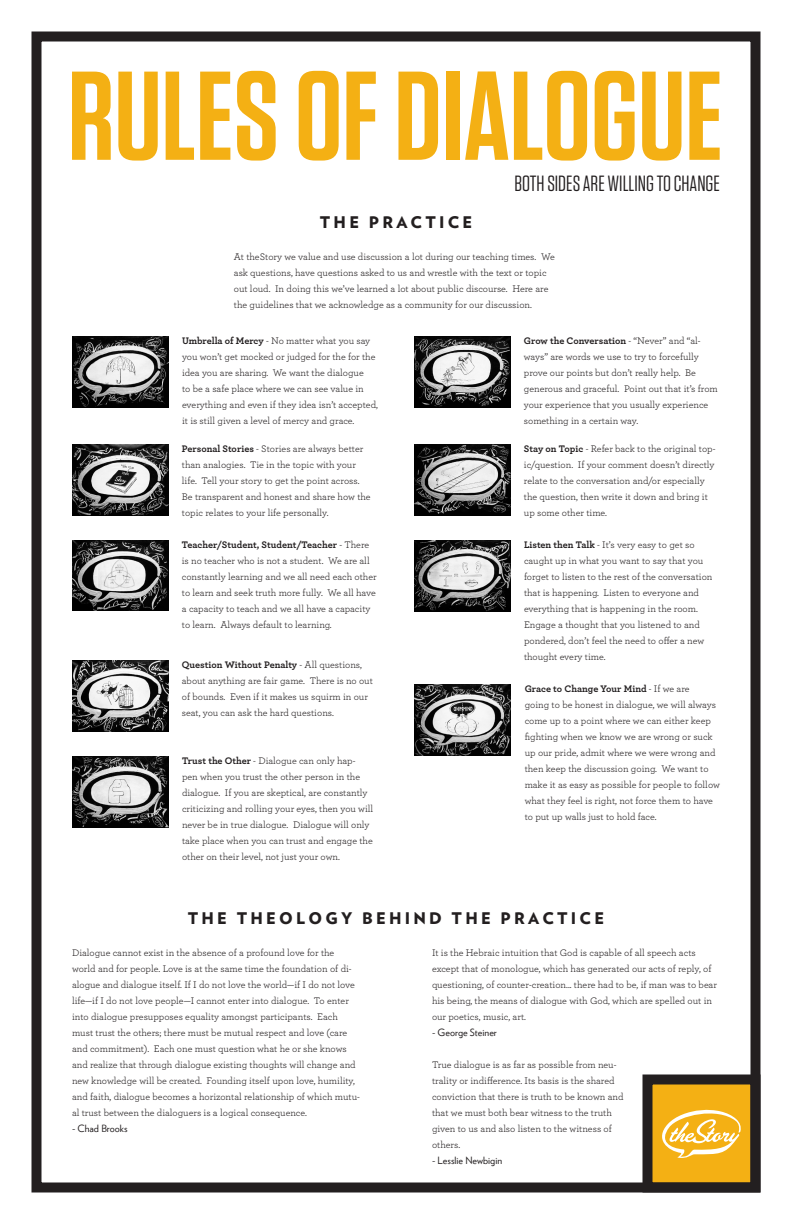
<style>
.page{position:relative;width:792px;height:1224px;background:#fff}
.page>*{position:absolute;margin:0;border:0;box-sizing:border-box;transform-origin:0 0}
.t1{font:600 126px "Tungsten";color:#f4b014}
.t2{font:22px "Tungsten";color:#231f20}
.t3{font:900 16px "Verlag";letter-spacing:.2em;color:#231f20}
.t4{font:10px/16px "Archer Pro";color:#231f20}
.t5{font:10px "Verlag";color:#231f20}
.s1{font-weight:700}
</style>
<div class="page">
<div style="left:648px;top:1080px;width:108px;height:108px;background:#f4b014"></div>
<div style="left:642px;top:1074px;width:118px;height:118px;border:10px solid #231f20"></div>
<div style="left:32px;top:32px;width:728px;height:1160px;border:10px solid #231f20"></div>
<svg style="left:662px;top:1109px;width:79px;height:49px"></svg>
<img style="left:72px;top:336px;width:97px;height:72px">
<img style="left:414px;top:684px;width:96px;height:72px">
<img style="left:72px;top:660px;width:96px;height:72px">
<img style="left:72px;top:756px;width:96px;height:71px">
<img style="left:72px;top:540px;width:96px;height:71px">
<img style="left:414px;top:540px;width:96px;height:72px">
<img style="left:72px;top:444px;width:96px;height:72px">
<img style="left:414px;top:336px;width:96px;height:72px">
<img style="left:414px;top:444px;width:96px;height:72px">
<p class="t1" style="left:68px;top:50px;width:656px">RULES OF DIALOGUE</p>
<p class="t2" style="left:514px;top:172px;width:207px">BOTH SIDES ARE WILLING TO CHANGE</p>
<p class="t3" style="left:320px;top:209px;width:154px">THE PRACTICE</p>
<p class="t4" style="left:234px;top:248px;width:322px">At theStory we value and use discussion a lot during our teaching times. We ask questions, have questions asked to us and wrestle with the text or topic out loud. In doing this we’ve learned a lot about public discourse. Here are the guidelines that we acknowledge as a community for our discussion.</p>
<p class="t4" style="left:182px;top:332px;width:197px"><span class="s1">Umbrella of Mercy</span> - No matter what you say you won’t get mocked or judged for the for the idea you are sharing. We want the dialogue<br>to be a safe place where we can see value in everything and even if they idea isn’t accepted, it is still given a level of mercy and grace.</p>
<p class="t4" style="left:524px;top:332px;width:195px"><span class="s1">Grow the Conversation</span> - “Never” and “al&shy;ways” are words we use to try to forcefully prove our points but don’t really help. Be generous and graceful. Point out that it’s from your experience that you usually experience something in a certain way.</p>
<p class="t4" style="left:524px;top:440px;width:193px"><span class="s1">Stay on Topic</span> - Refer back to the original top&shy;ic/question. If your comment doesn’t directly relate to the conversation and/or especially the question, then write it down and bring it up some other time.</p>
<p class="t4" style="left:182px;top:440px;width:190px"><span class="s1">Personal Stories</span> - Stories are always better than analogies. Tie in the topic with your life. Tell your story to get the point across.<br>Be transparent and honest and share how the topic relates to your life personally.</p>
<p class="t4" style="left:182px;top:536px;width:196px"><span class="s1">Teacher/Student, Student/Teacher</span> - There is no teacher who is not a student. We are all constantly learning and we all need each other to learn and seek truth more fully. We all have a capacity to teach and we all have a capacity to learn. Always default to learning.</p>
<p class="t4" style="left:524px;top:536px;width:190px"><span class="s1">Listen then Talk</span> - It’s very easy to get so caught up in what you want to say that you forget to listen to the rest of the conversation that is happening. Listen to everyone and everything that is happening in the room.<br>Engage a thought that you listened to and pondered, don’t feel the need to offer a new thought every time.</p>
<p class="t4" style="left:182px;top:656px;width:193px"><span class="s1">Question Without Penalty</span> - All questions, about anything are fair game. There is no out of bounds. Even if it makes us squirm in our seat, you can ask the hard questions.</p>
<p class="t4" style="left:182px;top:752px;width:193px"><span class="s1">Trust the Other</span> - Dialogue can only hap&shy;pen when you trust the other person in the dialogue. If you are skeptical, are constantly criticizing and rolling your eyes, then you will never be in true dialogue. Dialogue will only take place when you can trust and engage the other on their level, not just your own.</p>
<p class="t4" style="left:525px;top:680px;width:197px"><span class="s1">Grace to Change Your Mind</span> - If we are<br>going to be honest in dialogue, we will always come up to a point where we can either keep fighting when we know we are wrong or suck up our pride, admit where we were wrong and then keep the discussion going. We want to make it as easy as possible for people to follow what they feel is right, not force them to have to put up walls just to hold face.</p>
<p class="t3" style="left:188px;top:905px;width:418px">THE THEOLOGY BEHIND THE PRACTICE</p>
<p class="t4" style="left:72px;top:944px;width:290px">Dialogue cannot exist in the absence of a profound love for the world and for people. Love is at the same time the foundation of di&shy;alogue and dialogue itself. If I do not love the world—if I do not love life—if I do not love people—I cannot enter into dialogue. To enter into dialogue presupposes equality amongst participants. Each must trust the others; there must be mutual respect and love (care and commitment). Each one must question what he or she knows and realize that through dialogue existing thoughts will change and new knowledge will be created. Founding itself upon love, humility, and faith, dialogue becomes a horizontal relationship of which mutu&shy;al trust between the dialoguers is a logical consequence.</p>
<p class="t5" style="left:72px;top:1121px;width:57px">- Chad Brooks</p>
<p class="t4" style="left:432px;top:944px;width:287px">It is the Hebraic intuition that God is capable of all speech acts except that of monologue, which has generated our acts of reply, of questioning, of counter-creation... there had to be, if man was to bear his being, the means of dialogue with God, which are spelled out in our poetics, music, art.</p>
<p class="t5" style="left:432px;top:1025px;width:66px">- George Steiner</p>
<p class="t4" style="left:432px;top:1056px;width:193px">True dialogue is as far as possible from neu&shy;trality or indifference. Its basis is the shared conviction that there is truth to be known and that we must both bear witness to the truth given to us and also listen to the witness of others.</p>
<p class="t5" style="left:432px;top:1153px;width:72px">- Lesslie Newbigin</p>
</div>
